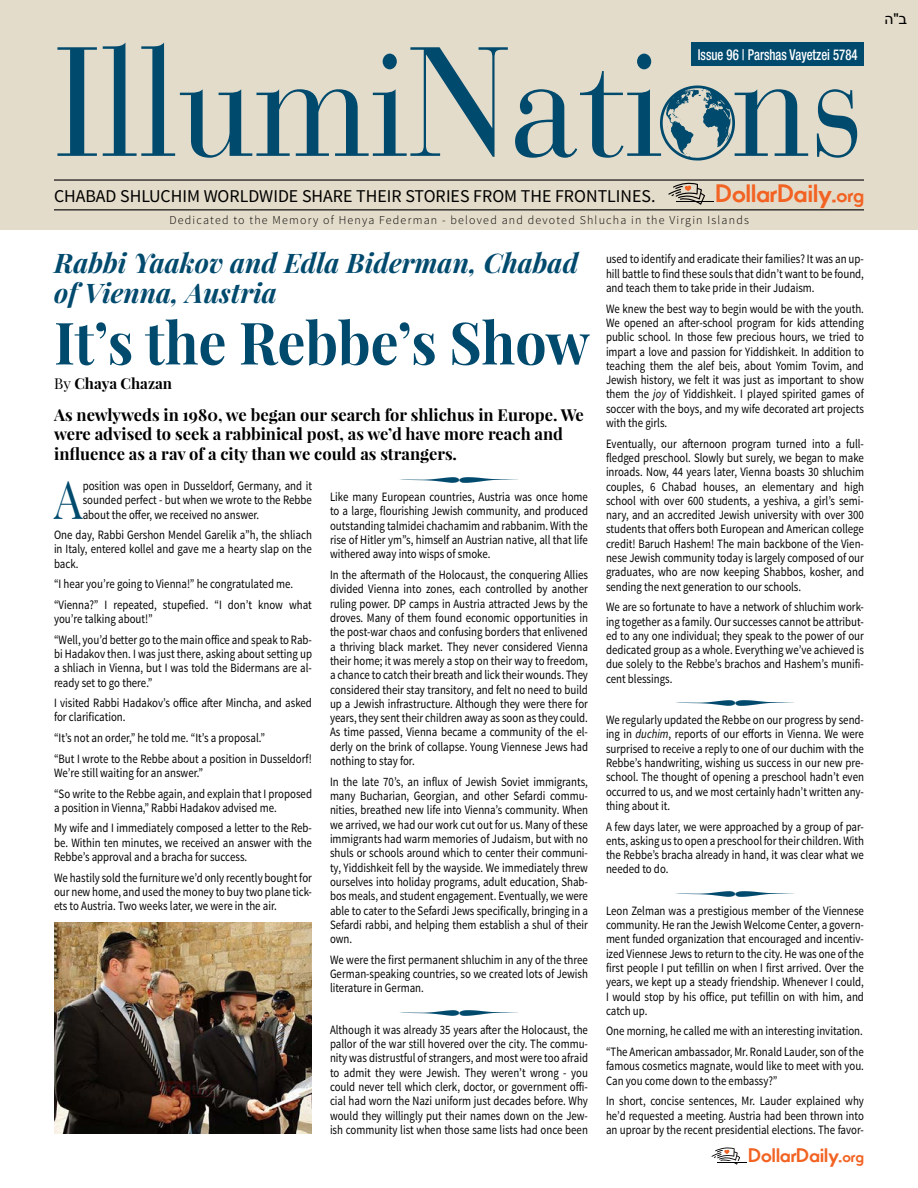
<style>
.page{position:relative;width:918px;height:1188px;background:#fff}
.page>*{position:absolute;margin:0;border:0;box-sizing:border-box;transform-origin:0 0}
.t1{font:154.2px "Bauer Bodoni Std";color:#004a6e;scale:.9 1}
.t2{font:700 58.5px "Playfair Display";color:#004a6e;scale:.95 1}
.t3{font:52.95px "Playfair Display";color:#004a6e;scale:.85 1}
.t4{font:italic 700 27px/30px "Playfair Display";color:#004a6e}
.t5{font:700 24px "Movement";letter-spacing:-.005em;color:#f26323}
.t6{font:700 18.6px "Movement";letter-spacing:-.005em;color:#f26323}
.t7{font:18px "Source Sans Pro";color:#000}
.Intro{font:700 16.5px/19.8px "Playfair Display";color:#000}
.t8{font:500 condensed 15px "Helvetica Neue LT Std";color:#fff;scale:.85 1}
.t9{font:700 15px "Playfair Display";color:#000}
.t10{font:15px "Arial";color:#000}
.t11{font:12.75px/14.2px "Source Sans Pro";color:#000;text-align:justify;scale:.85 1}
.t12{font:300 12px "Source Sans Pro";letter-spacing:.1em;color:#000}
.s1{color:#e4dcca}
.s2{font-size:19.05px}
.s3{font-weight:400}
.s4{font-style:italic}
.s5{font-size:14.85px}
</style>
<div class="page">
<div style="left:0;top:0;width:918px;height:230px;background:#e4dcca"></div>
<hr style="left:54px;top:179px;width:810px;height:2px;background:#000">
<hr style="left:54px;top:209px;width:810px;height:1px;background:#000">
<div style="left:691px;top:43px;width:173px;height:23px;background:#004a6e"></div>
<svg style="left:668px;top:183px;width:37px;height:22px"></svg>
<hr style="left:676px;top:201px;width:37px;height:1px;background:#000">
<svg style="left:712px;top:1147px;width:28px;height:18px"></svg>
<hr style="left:717px;top:1161px;width:30px;height:1px;background:#fff">
<hr style="left:717px;top:1162px;width:30px;height:1px;background:#000">
<svg style="left:660px;top:85px;width:75px;height:76px"></svg>
<img style="left:54px;top:922px;width:258px;height:212px">
<p class="t1" style="left:54px;top:11px;width:902px">IllumiNati<span class="s1">o</span>ns</p>
<p class="t7" style="left:54px;top:185px;width:603px">CHABAD SHLUCHIM WORLDWIDE SHARE THEIR STORIES FROM THE FRONTLINES.</p>
<p class="t8" style="left:698px;top:45px;width:190px">Issue 96 | Parshas Vayetzei 5784</p>
<p class="t5" style="left:716px;top:178px;width:150px">DollarDaily.<span class="s2">org</span></p>
<p class="t12" style="left:169px;top:213px;width:581px">Dedicated to the Memory of Henya Federman - beloved and devoted Shlucha in the Virgin Islands</p>
<p class="t4" style="left:54px;top:247px;width:526px">Rabbi Yaakov and Edla Biderman, Chabad of Vienna, Austria</p>
<p class="t2" style="left:54px;top:306px;width:565px">It’s the Rebbe’s Show</p>
<p class="t9" style="left:54px;top:374px;width:119px"><span class="s3">By</span> Chaya Chazan</p>
<p class="Intro" style="left:54px;top:404px;width:531px">As newlyweds in 1980, we began our search for shlichus in Europe. We were advised to seek a rabbinical post, as we’d have more reach and influence as a rav of a city than we could as strangers.</p>
<p class="t3" style="left:54px;top:466px;width:35px">A</p>
<p class="t11" style="left:83px;top:479px;width:271px">position was open in Dusseldorf, Germany, and it sounded perfect - but when we wrote to the Rebbe about the offer, we received no answer.</p>
<p class="t11" style="left:54px;top:528px;width:305px">One day, Rabbi Gershon Mendel Garelik a”h, the shliach in Italy, entered kollel and gave me a hearty slap on the back.</p>
<p class="t11" style="left:54px;top:577px;width:283px">“I hear you’re going to Vienna!” he congratulated me.</p>
<p class="t11" style="left:54px;top:598px;width:305px">“Vienna?” I repeated, stupefied. “I don’t know what you’re talking about!”</p>
<p class="t11" style="left:54px;top:633px;width:305px">“Well, you’d better go to the main office and speak to Rab&shy;bi Hadakov then. I was just there, asking about setting up a shliach in Vienna, but I was told the Bidermans are al&shy;ready set to go there.”</p>
<p class="t11" style="left:54px;top:696px;width:305px">I visited Rabbi Hadakov’s office after Mincha, and asked for clarification.</p>
<p class="t11" style="left:54px;top:731px;width:250px">“It’s not an order,” he told me. “It’s a proposal.”</p>
<p class="t11" style="left:54px;top:752px;width:305px">“But I wrote to the Rebbe about a position in Dusseldorf!<br>We’re still waiting for an answer.”</p>
<p class="t11" style="left:54px;top:786px;width:305px">“So write to the Rebbe again, and explain that I proposed a position in Vienna,” Rabbi Hadakov advised me.</p>
<p class="t11" style="left:54px;top:821px;width:305px">My wife and I immediately composed a letter to the Reb&shy;be. Within ten minutes, we received an answer with the Rebbe’s approval and a bracha for success.</p>
<p class="t11" style="left:54px;top:870px;width:305px">We hastily sold the furniture we’d only recently bought for our new home, and used the money to buy two plane tick&shy;ets to Austria. Two weeks later, we were in the air.</p>
<p class="t11" style="left:330px;top:490px;width:305px">Like many European countries, Austria was once home to a large, flourishing Jewish community, and produced outstanding talmidei chachamim and rabbanim. With the</p>
<p class="t11" style="left:330px;top:533px;width:305px">rise of Hitler ym”s, himself an Austrian native, all that life withered away into wisps of smoke.</p>
<p class="t11" style="left:330px;top:568px;width:305px">In the aftermath of the Holocaust, the conquering Allies divided Vienna into zones, each controlled by another ruling power. DP camps in Austria attracted Jews by the droves. Many of them found economic opportunities in the post-war chaos and confusing borders that enlivened a thriving black market. They never considered Vienna their home; it was merely a stop on their way to freedom, a chance to catch their breath and lick their wounds. They considered their stay transitory, and felt no need to build up a Jewish infrastructure. Although they were there for years, they sent their children away as soon as they could.<br>As time passed, Vienna became a community of the el&shy;derly on the brink of collapse. Young Viennese Jews had nothing to stay for.</p>
<p class="t11" style="left:330px;top:775px;width:305px">In the late 70’s, an influx of Jewish Soviet immigrants, many Bucharian, Georgian, and other Sefardi commu&shy;nities, breathed new life into Vienna’s community. When we arrived, we had our work cut out for us. Many of these immigrants had warm memories of Judaism, but with no shuls or schools around which to center their communi&shy;ty, Yiddishkeit fell by the wayside. We immediately threw ourselves into holiday programs, adult education, Shab&shy;bos meals, and student engagement. Eventually, we were able to cater to the Sefardi Jews specifically, bringing in a Sefardi rabbi, and helping them establish a shul of their own.</p>
<p class="t11" style="left:330px;top:953px;width:305px">We were the first permanent shluchim in any of the three German-speaking countries, so we created lots of Jewish literature in German.</p>
<p class="t11" style="left:330px;top:1023px;width:305px">Although it was already 35 years after the Holocaust, the pallor of the war still hovered over the city. The commu-</p>
<p class="t11" style="left:330px;top:1051px;width:305px">nity was distrustful of strangers, and most were too afraid to admit they were Jewish. They weren’t wrong - you could never tell which clerk, doctor, or government offi&shy;cial had worn the Nazi uniform just decades before. Why would they willingly put their names down on the Jew&shy;ish community list when those same lists had once been</p>
<p class="t11" style="left:606px;top:252px;width:305px">used to identify and eradicate their families? It was an up&shy;hill battle to find these souls that didn’t want to be found, and teach them to take pride in their Judaism.</p>
<p class="t11" style="left:606px;top:302px;width:305px">We knew the best way to begin would be with the youth.<br>We opened an after-school program for kids attending public school. In those few precious hours, we tried to impart a love and passion for Yiddishkeit. In addition to teaching them the alef beis, about Yomim Tovim, and Jewish history, we felt it was just as important to show them the <span class="s4">joy</span> of Yiddishkeit. I played spirited games of soccer with the boys, and my wife decorated art projects with the girls.</p>
<p class="t11" style="left:606px;top:437px;width:305px">Eventually, our afternoon program turned into a full&shy;fledged preschool. Slowly but surely, we began to make inroads. Now, 44 years later, Vienna boasts 30 shluchim couples, 6 Chabad houses, an elementary and high school with over 600 students, a yeshiva, a girl’s semi&shy;nary, and an accredited Jewish university with over 300 students that offers both European and American college credit! Baruch Hashem! The main backbone of the Vien&shy;nese Jewish community today is largely composed of our graduates, who are now keeping Shabbos, kosher, and sending the next generation to our schools.</p>
<p class="t11" style="left:606px;top:600px;width:305px">We are so fortunate to have a network of shluchim work&shy;ing together as a family. Our successes cannot be attribut&shy;ed to any one individual; they speak to the power of our dedicated group as a whole. Everything we’ve achieved is due solely to the Rebbe’s brachos and Hashem’s munifi&shy;cent blessings.</p>
<p class="t11" style="left:606px;top:713px;width:305px">We regularly updated the Rebbe on our progress by send-</p>
<p class="t11" style="left:606px;top:727px;width:305px">ing in <span class="s4">duchim</span>, reports of our efforts in Vienna. We were surprised to receive a reply to one of our duchim with the Rebbe’s handwriting, wishing us success in our new pre&shy;school. The thought of opening a preschool hadn’t even occurred to us, and we most certainly hadn’t written any&shy;thing about it.</p>
<p class="t11" style="left:606px;top:819px;width:305px">A few days later, we were approached by a group of par&shy;ents, asking us to open a preschool for their children. With the Rebbe’s bracha already in hand, it was clear what we needed to do.</p>
<p class="t11" style="left:606px;top:904px;width:305px">Leon Zelman was a prestigious member of the Viennese community. He ran the Jewish Welcome Center, a govern-</p>
<p class="t11" style="left:606px;top:932px;width:305px">ment funded organization that encouraged and incentiv&shy;ized Viennese Jews to return to the city. He was one of the first people I put tefillin on when I first arrived. Over the years, we kept up a steady friendship. Whenever I could, I would stop by his office, put tefillin on with him, and catch up.</p>
<p class="t11" style="left:606px;top:1024px;width:304px">One morning, he called me with an interesting invitation.</p>
<p class="t11" style="left:606px;top:1045px;width:305px">“The American ambassador, Mr. Ronald Lauder, son of the famous cosmetics magnate, would like to meet with you.<br>Can you come down to the embassy?”</p>
<p class="t11" style="left:606px;top:1094px;width:305px">In short, concise sentences, Mr. Lauder explained why he’d requested a meeting. Austria had been thrown into an uproar by the recent presidential elections. The favor-</p>
<p class="t6" style="left:749px;top:1144px;width:117px">DollarDaily.<span class="s5">org</span></p>
<p class="t10" style="left:884px;top:9px;width:24px">ה ב"</p>
</div>
